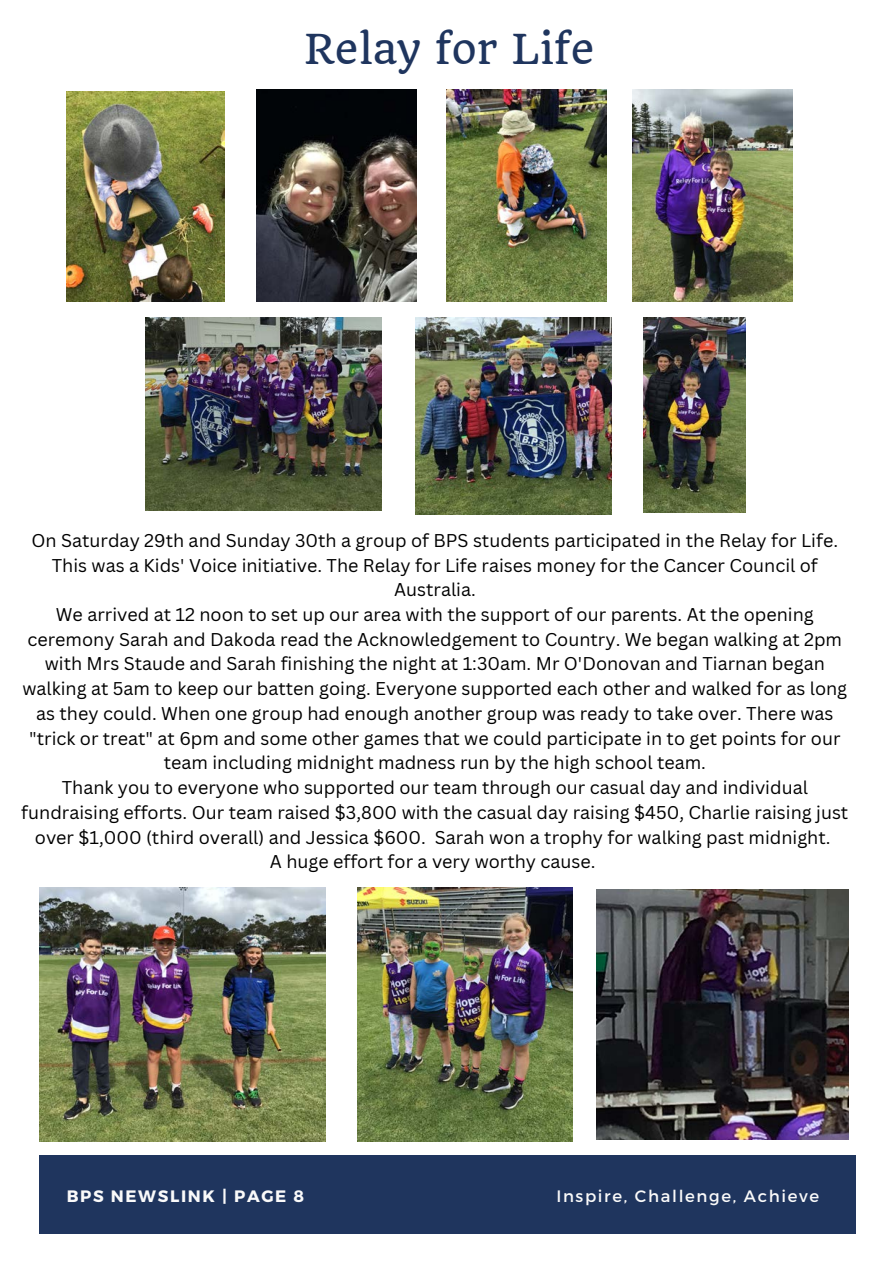
<style>
.page{position:relative;width:893px;height:1264px;background:#fff}
.page>*{position:absolute;margin:0;border:0;box-sizing:border-box;transform-origin:0 0}
.t1{font:40.2px "Quando";color:#1f355e}
.t2{font:18px/24.8px "Canva Sans";color:#000;text-align:center}
.t3{font:16.5px "Montserrat";letter-spacing:.1em;color:#fafafa}
.t4{font:700 16.5px "Montserrat";letter-spacing:.1em;color:#fafafa}
</style>
<div class="page">
<div style="left:39px;top:1155px;width:817px;height:78px;background:#1f355e"></div>
<img style="left:67px;top:91px;width:157px;height:210px">
<img style="left:257px;top:89px;width:159px;height:213px">
<img style="left:446px;top:89px;width:160px;height:213px">
<img style="left:632px;top:89px;width:160px;height:213px">
<img style="left:39px;top:888px;width:286px;height:253px">
<img style="left:357px;top:888px;width:215px;height:253px">
<img style="left:145px;top:317px;width:236px;height:193px">
<img style="left:596px;top:889px;width:252px;height:250px">
<img style="left:416px;top:317px;width:195px;height:197px">
<img style="left:643px;top:317px;width:102px;height:196px">
<h1 class="t1" style="left:304px;top:24px;width:292px">Relay for Life</h1>
<p class="t2" style="left:21px;top:527px;width:828px">On Saturday 29th and Sunday 30th a group of BPS students participated in the Relay for Life.<br>This was a Kids' Voice initiative. The Relay for Life raises money for the Cancer Council of Australia.<br>We arrived at 12 noon to set up our area with the support of our parents. At the opening ceremony Sarah and Dakoda read the Acknowledgement to Country. We began walking at 2pm with Mrs Staude and Sarah finishing the night at 1:30am. Mr O'Donovan and Tiarnan began walking at 5am to keep our batten going. Everyone supported each other and walked for as long as they could. When one group had enough another group was ready to take over. There was "trick or treat" at 6pm and some other games that we could participate in to get points for our team including midnight madness run by the high school team.<br>Thank you to everyone who supported our team through our casual day and individual fundraising efforts. Our team raised $3,800 with the casual day raising $450, Charlie raising just over $1,000 (third overall) and Jessica $600. Sarah won a trophy for walking past midnight.<br>A huge effort for a very worthy cause.</p>
<p class="t4" style="left:67px;top:1184px;width:239px">BPS NEWSLINK | PAGE 8</p>
<p class="t3" style="left:556px;top:1184px;width:264px">Inspire, Challenge, Achieve</p>
</div>
